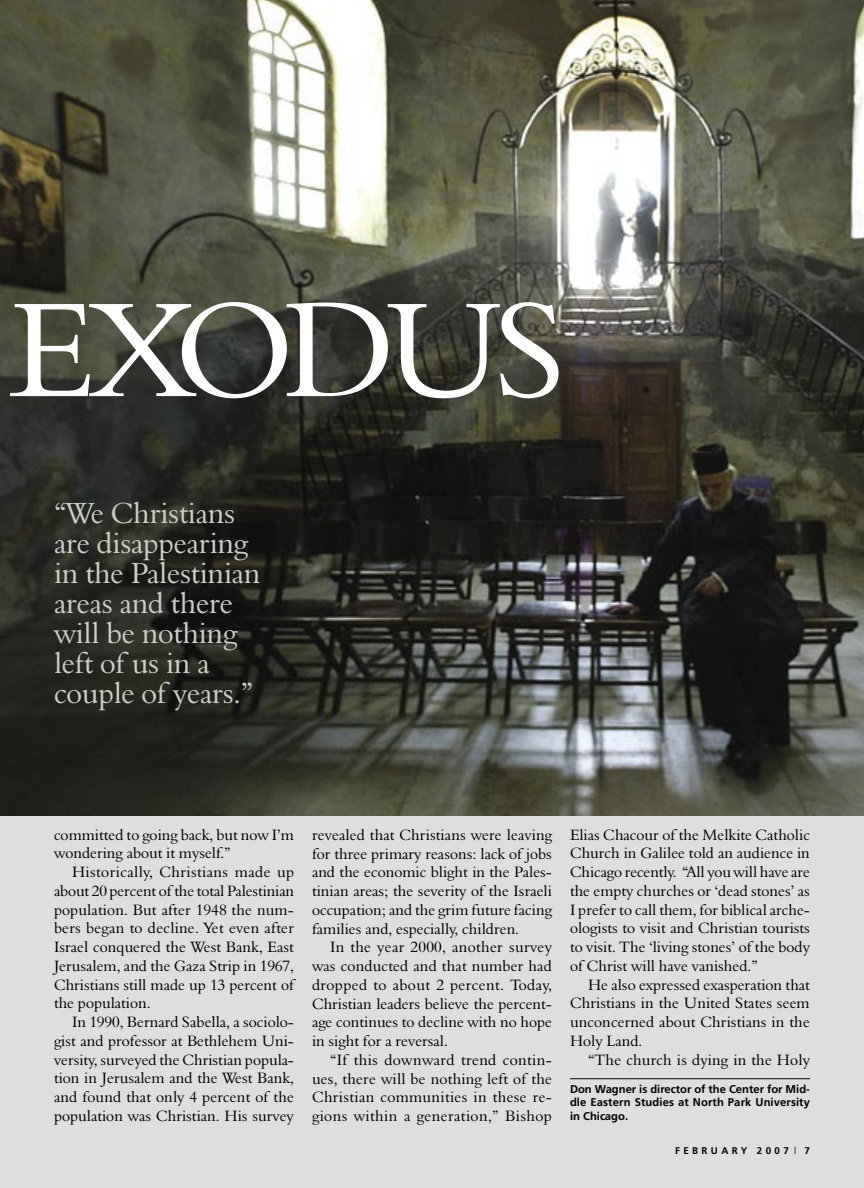
<style>
.page{position:relative;width:864px;height:1188px;background:#dcdfdb}
.page>*{position:absolute;margin:0;border:0;box-sizing:border-box;transform-origin:0 0}
.t1{font:138px "Aldine 401 BT Roman A";letter-spacing:-.075em;color:#fff}
.t2{font:30px/30px "Aldine 401 BT Roman A";letter-spacing:-.01em;color:#c9cec7}
.Body_text{font:15.45px/18.8px "Aldine 401 BT Roman A";color:#000;text-align:justify}
.Photo_caption{font:700 11.25px/13.5px "Frutiger";letter-spacing:.01em;color:#000;text-align:justify}
.t3{font:700 9.75px "Frutiger";letter-spacing:.35em;color:#000}
.s1{font-weight:300}
</style>
<div class="page">
<img style="left:0;top:0;width:864px;height:815px">
<hr style="left:570px;top:1078px;width:240px;height:1px;background:#000">
<h1 class="t1" style="left:10px;top:265px;width:558px">EXODUS</h1>
<p class="t2" style="left:54px;top:498px;width:208px">“We Christians are disappearing in the Palestinian areas and there will be nothing left of us in a couple of years.”</p>
<p class="Body_text" style="left:54px;top:825px;width:241px">committed to going back, but now I’m wondering about it myself.”</p>
<p class="Body_text" style="left:54px;top:862px;width:242px;text-indent:18px">Historically, Christians made up about 20 percent of the total Palestinian population. But after 1948 the num&shy;bers began to decline. Yet even after Israel conquered the West Bank, East Jerusalem, and the Gaza Strip in 1967, Christians still made up 13 percent of the population.</p>
<p class="Body_text" style="left:54px;top:1012px;width:242px;text-indent:18px">In 1990, Bernard Sabella, a sociolo&shy;gist and professor at Bethlehem Uni&shy;versity, surveyed the Christian popula&shy;tion in Jerusalem and the West Bank, and found that only 4 percent of the population was Christian. His survey</p>
<p class="Body_text" style="left:312px;top:825px;width:242px">revealed that Christians were leaving for three primary reasons: lack of jobs and the economic blight in the Pales&shy;tinian areas; the severity of the Israeli occupation; and the grim future facing families and, especially, children.</p>
<p class="Body_text" style="left:312px;top:938px;width:242px;text-indent:18px">In the year 2000, another survey was conducted and that number had dropped to about 2 percent. Today, Christian leaders believe the percent&shy;age continues to decline with no hope in sight for a reversal.</p>
<p class="Body_text" style="left:312px;top:1050px;width:242px;text-indent:18px">“If this downward trend contin&shy;ues, there will be nothing left of the Christian communities in these re&shy;gions within a generation,” Bishop</p>
<p class="Body_text" style="left:570px;top:825px;width:242px">Elias Chacour of the Melkite Catholic Church in Galilee told an audience in Chicago recently. “All you will have are the empty churches or ‘dead stones’ as I prefer to call them, for biblical arche&shy;ologists to visit and Christian tourists to visit. The ‘living stones’ of the body of Christ will have vanished.”</p>
<p class="Body_text" style="left:570px;top:975px;width:242px;text-indent:18px">He also expressed exasperation that Christians in the United States seem unconcerned about Christians in the Holy Land.</p>
<p class="Body_text" style="left:588px;top:1050px;width:224px">“The church is dying in the Holy</p>
<p class="Photo_caption" style="left:570px;top:1082px;width:242px">Don Wagner is director of the Center for Mid&shy;dle Eastern Studies at North Park University in Chicago.</p>
<p class="t3" style="left:675px;top:1145px;width:136px">FEBRUARY 2007 <span class="s1">|</span> 7</p>
</div>
